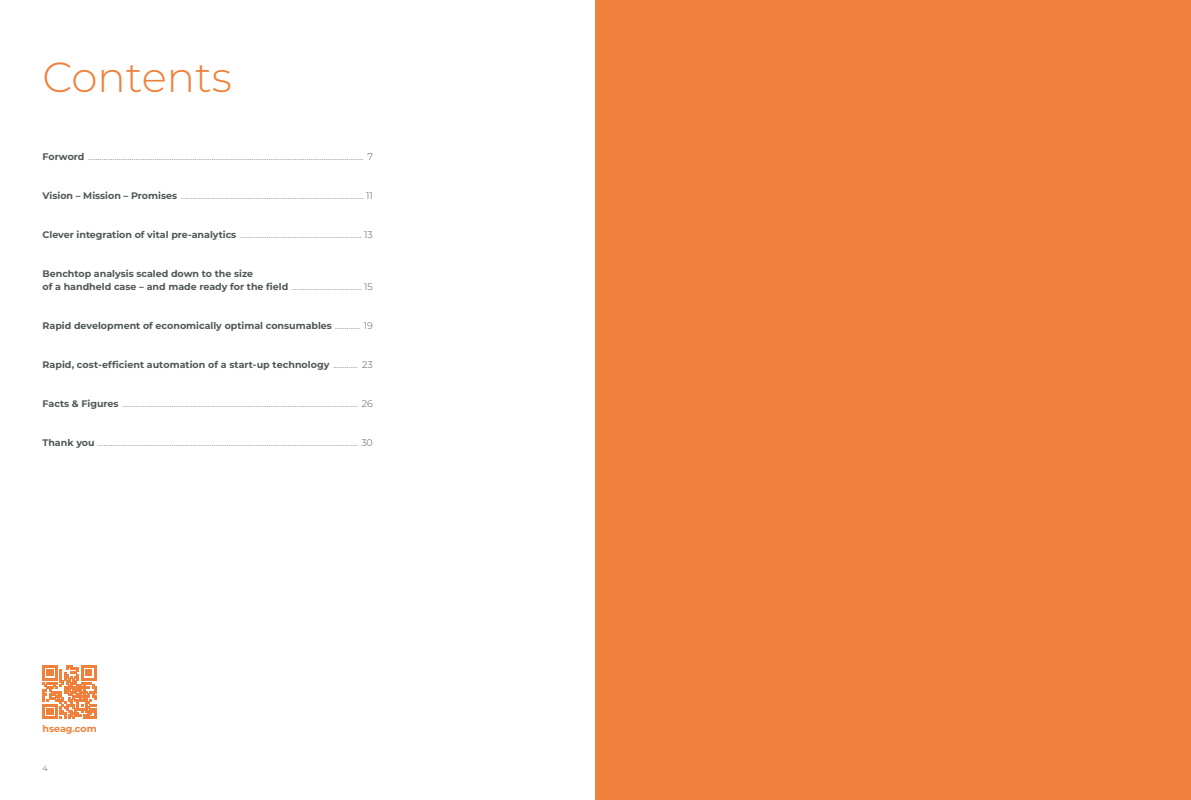
<style>
.page{position:relative;width:1191px;height:800px;background:#fff}
.page>*{position:absolute;margin:0;border:0;box-sizing:border-box;transform-origin:0 0}
.t1{font:300 42px "Montserrat";color:#f0813c}
.t2{font:300 9.5px "Montserrat";color:#525858}
.t3{font:700 9.5px/13px "Montserrat";color:#525858}
.t4{font:700 9.5px "Montserrat";color:#f0813c}
.t5{font:300 8px "Montserrat";color:#525858}
.s1{font-weight:700}
.s2{font-weight:300}
</style>
<div class="page">
<div style="left:596px;top:0;width:595px;height:799px;background:#f0813c"></div>
<svg style="left:43px;top:665px;width:53px;height:53px"></svg>
<h1 class="t1" style="left:43px;top:49px;width:191px">Contents</h1>
<p class="t2" style="left:43px;top:150px;width:332px"><span class="s1">Forword</span> ................................................................................................................................................. 7</p>
<p class="t2" style="left:43px;top:189px;width:332px"><span class="s1">Vision – Mission – Promises</span> ................................................................................................ 11</p>
<p class="t2" style="left:43px;top:228px;width:332px"><span class="s1">Clever integration of vital pre-analytics</span> ................................................................ 13</p>
<p class="t3" style="left:43px;top:266px;width:332px">Benchtop analysis scaled down to the size<br>of a handheld case – and made ready for the field <span class="s2">..................................... 15</span></p>
<p class="t3" style="left:43px;top:318px;width:332px">Rapid development of economically optimal consumables <span class="s2">............. 19</span></p>
<p class="t3" style="left:43px;top:357px;width:332px">Rapid, cost-efficient automation of a start-up technology <span class="s2">............. 23</span></p>
<p class="t2" style="left:43px;top:397px;width:332px"><span class="s1">Facts &amp; Figures</span> ............................................................................................................................ 26</p>
<p class="t2" style="left:43px;top:436px;width:332px"><span class="s1">Thank you</span> ......................................................................................................................................... 30</p>
<p class="t4" style="left:43px;top:722px;width:56px">hseag.com</p>
<p class="t5" style="left:43px;top:762px;width:7px">4</p>
</div>
